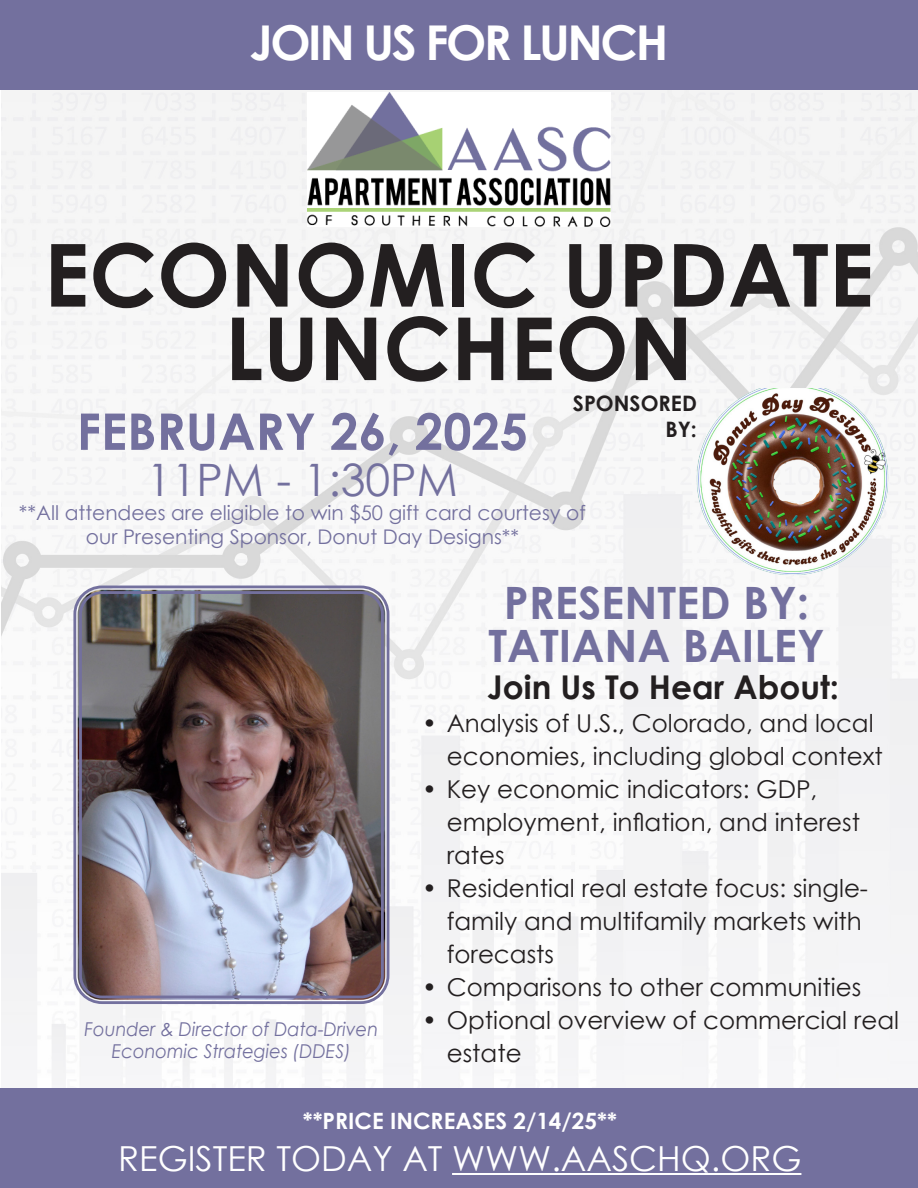
<style>
.page{position:relative;width:918px;height:1188px;background:#fff}
.page>*{position:absolute;margin:0;border:0;box-sizing:border-box;transform-origin:0 0}
.t1{font:700 87px/73.5px "Century Gothic";color:#231f20;text-align:center}
.t2{font:700 50.55px "Century Gothic";color:#73709e}
.t3{font:700 48px "Century Gothic";letter-spacing:-.05em;color:#fff}
.t4{font:44.7px "Century Gothic";color:#73709e}
.t5{font:700 44.55px "Century Gothic";color:#73709e}
.t6{font:34.5px "Century Gothic";color:#fff}
.t7{font:700 32.7px "Century Gothic";color:#231f20}
.t8{font:24.6px/33px "Century Gothic";color:#231f20}
.t9{font:700 22.5px "Century Gothic";color:#fff}
.t10{font:700 21.3px "Century Gothic";color:#231f20}
.t11{font:20.25px/24.3px "Century Gothic";color:#73709e;text-align:center}
.t12{font:italic 19.05px/22px "Century Gothic";color:#73709e;text-align:center;scale:.93 1}
</style>
<div class="page">
<div style="left:1px;top:90px;width:916px;height:999px;background:#f6f6f6"></div>
<div style="left:0;top:1089px;width:918px;height:99px;background:#73709e"></div>
<img style="left:308px;top:93px;width:302px;height:133px">
<hr style="left:452px;top:1173px;width:349px;height:2px;background:#fff">
<div style="left:0;top:0;width:918px;height:90px;background:#73709e"></div>
<img style="left:694px;top:389px;width:197px;height:189px">
<img style="left:78px;top:590px;width:307px;height:410px">
<div style="left:73px;top:586px;width:316px;height:418px;border:3px solid #73709e;border-radius:27px"></div>
<div style="left:79px;top:591px;width:305px;height:407px;border:3px solid #73709e;border-radius:22px"></div>
<p class="t3" style="left:250px;top:6px;width:420px">JOIN US FOR LUNCH</p>
<p class="t1" style="left:44px;top:234px;width:831px">ECONOMIC UPDATE<br>LUNCHEON</p>
<p class="t10" style="left:573px;top:387px;width:125px">SPONSORED</p>
<p class="t10" style="left:665px;top:413px;width:33px">BY:</p>
<p class="t2" style="left:77px;top:393px;width:453px">FEBRUARY 26, 2025</p>
<p class="t4" style="left:147px;top:449px;width:312px">11PM - 1:30PM</p>
<p class="t11" style="left:19px;top:500px;width:568px">**All attendees are eligible to win $50 gift card courtesy of our Presenting Sponsor, Donut Day Designs**</p>
<p class="t12" style="left:85px;top:1018px;width:317px">Founder &amp; Director of Data-Driven<br>Economic Strategies (DDES)</p>
<p class="t5" style="left:504px;top:569px;width:307px">PRESENTED BY:</p>
<p class="t5" style="left:488px;top:612px;width:338px">TATIANA BAILEY</p>
<p class="t7" style="left:487px;top:662px;width:353px">Join Us To Hear About:</p>
<p class="t8" style="left:447px;top:706px;width:438px;text-indent:-25px">• Analysis of U.S., Colorado, and local economies, including global context</p>
<p class="t8" style="left:447px;top:772px;width:415px;text-indent:-25px">• Key economic indicators: GDP, employment, inflation, and interest rates</p>
<p class="t8" style="left:447px;top:871px;width:423px;text-indent:-25px">• Residential real estate focus: single&shy;family and multifamily markets with forecasts</p>
<p class="t8" style="left:422px;top:970px;width:441px">• Comparisons to other communities</p>
<p class="t8" style="left:447px;top:1003px;width:454px;text-indent:-25px">• Optional overview of commercial real estate</p>
<p class="t9" style="left:303px;top:1104px;width:316px">**PRICE INCREASES 2/14/25**</p>
<p class="t6" style="left:118px;top:1134px;width:685px">REGISTER TODAY AT WWW.AASCHQ.ORG</p>
</div>
